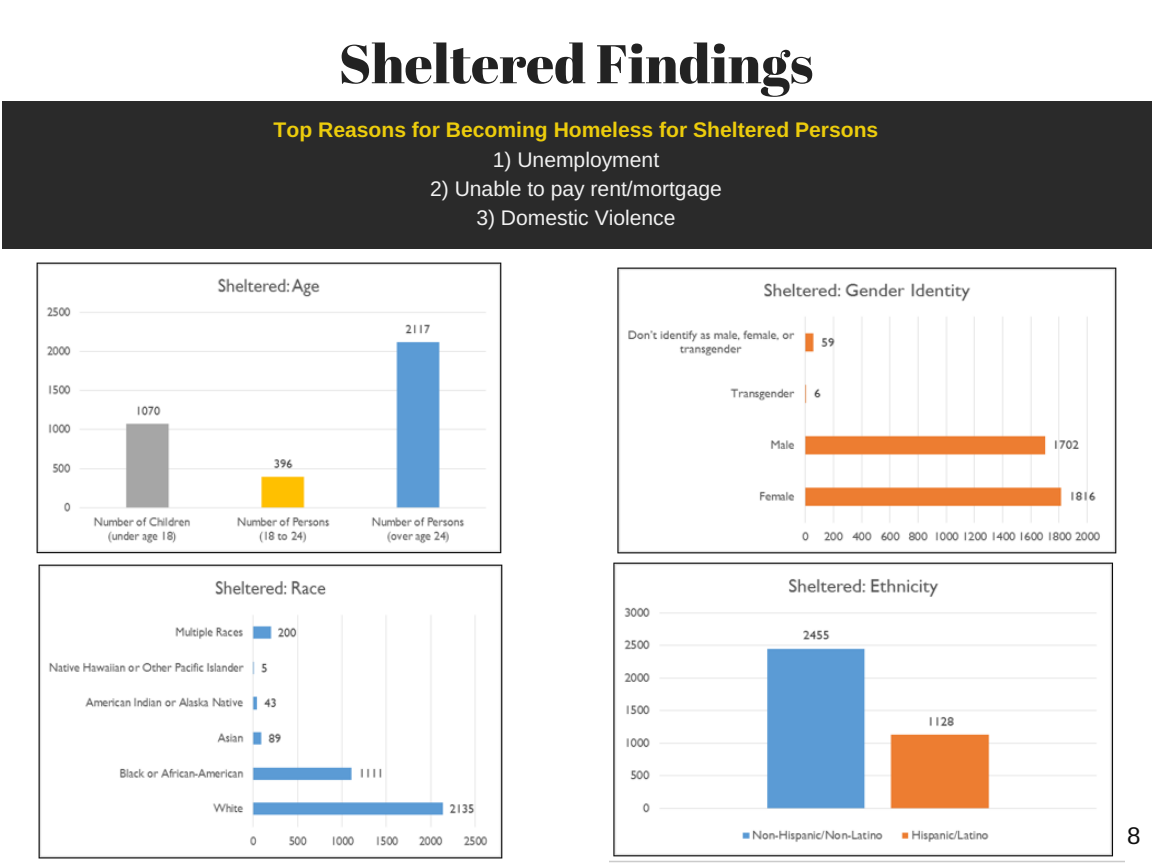
<style>
.page{position:relative;width:1152px;height:864px;background:#fff}
.page>*{position:absolute;margin:0;border:0;box-sizing:border-box;transform-origin:0 0}
.t1{font:54.3px "Abril Fatface";color:#222}
.t2{font:24.15px "Arimo";color:#0f0f0f}
.t3{font:21.15px "Arimo";color:#f1f1f1}
.t4{font:700 21.15px "Arimo";color:#eccc0c}
</style>
<div class="page">
<div style="left:2px;top:101px;width:1150px;height:148px;background:#2a2a2a"></div>
<img style="left:617px;top:267px;width:500px;height:287px">
<img style="left:610px;top:562px;width:515px;height:301px">
<img style="left:38px;top:564px;width:465px;height:295px">
<img style="left:36px;top:262px;width:466px;height:292px">
<h1 class="t1" style="left:339px;top:26px;width:476px">Sheltered Findings</h1>
<p class="t4" style="left:274px;top:118px;width:606px">Top Reasons for Becoming Homeless for Sheltered Persons</p>
<p class="t3" style="left:493px;top:147px;width:168px">1) Unemployment</p>
<p class="t3" style="left:430px;top:177px;width:293px">2) Unable to pay rent/mortgage</p>
<p class="t3" style="left:476px;top:206px;width:201px">3) Domestic Violence</p>
<p class="t2" style="left:1127px;top:822px;width:15px">8</p>
</div>
